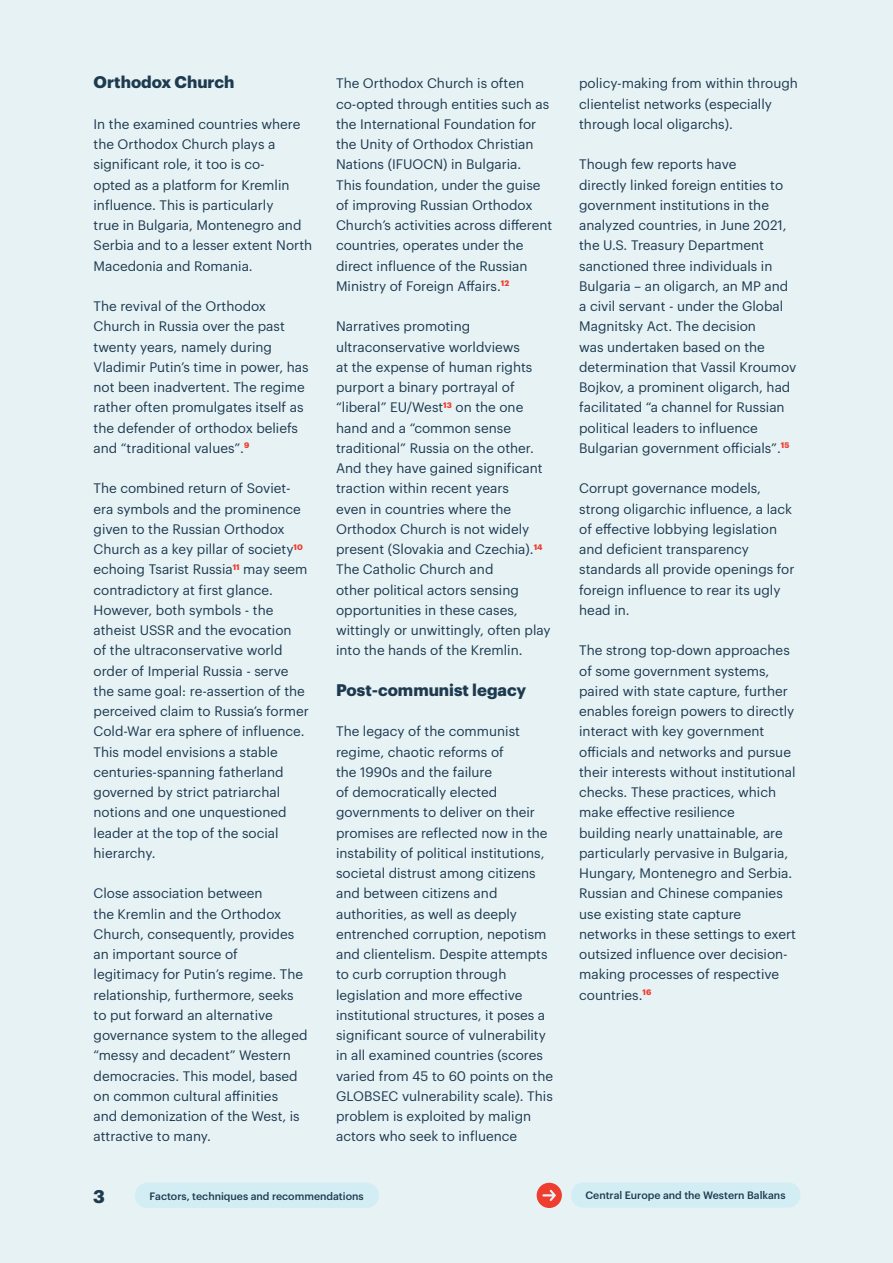
<style>
.page{position:relative;width:893px;height:1263px;background:#e7f2f5}
.page>*{position:absolute;margin:0;border:0;box-sizing:border-box;transform-origin:0 0}
.t1{font:700 18px "Graphik";color:#1d3a4f}
.t2{font:700 16.5px "Graphik";color:#1d3a4f}
.t3{font:13.5px/20.2px "Graphik";color:#1d3a4f}
.t4{font:500 10.5px "Graphik";color:#1d3a4f}
</style>
<div class="page">
<div style="left:571px;top:1182px;width:229px;height:26px;background:#d2edf4;border-radius:13px"></div>
<div style="left:135px;top:1183px;width:244px;height:25px;background:#d2edf4;border-radius:13px"></div>
<div style="left:537px;top:1183px;width:25px;height:25px;background:#ef3e30;border-radius:50%"></div>
<svg style="left:542px;top:1190px;width:14px;height:11px"></svg>
<p class="t2" style="left:94px;top:70px;width:142px">Orthodox Church</p>
<p class="t3" style="left:94px;top:113px;width:220px">In the examined countries where the Orthodox Church plays a significant role, it too is co-<br>opted as a platform for Kremlin influence. This is particularly<br>true in Bulgaria, Montenegro and<br>Serbia and to a lesser extent North<br>Macedonia and Romania.</p>
<p class="t3" style="left:94px;top:295px;width:217px">The revival of the Orthodox<br>Church in Russia over the past twenty years, namely during<br>Vladimir Putin’s time in power, has not been inadvertent. The regime rather often promulgates itself as the defender of orthodox beliefs and “traditional values”.<sup>9</sup></p>
<p class="t3" style="left:94px;top:477px;width:217px">The combined return of Soviet&shy;era symbols and the prominence given to the Russian Orthodox<br>Church as a key pillar of society<sup>10 </sup>echoing Tsarist Russia<sup>11</sup> may seem contradictory at first glance.<br>However, both symbols - the atheist USSR and the evocation<br>of the ultraconservative world order of Imperial Russia - serve the same goal: re-assertion of the perceived claim to Russia’s former<br>Cold-War era sphere of influence.<br>This model envisions a stable centuries-spanning fatherland governed by strict patriarchal notions and one unquestioned leader at the top of the social hierarchy.</p>
<p class="t3" style="left:94px;top:882px;width:215px">Close association between<br>the Kremlin and the Orthodox<br>Church, consequently, provides an important source of<br>legitimacy for Putin’s regime. The relationship, furthermore, seeks to put forward an alternative governance system to the alleged “messy and decadent” Western democracies. This model, based on common cultural affinities<br>and demonization of the West, is attractive to many.</p>
<p class="t3" style="left:336px;top:72px;width:218px">The Orthodox Church is often co-opted through entities such as the International Foundation for the Unity of Orthodox Christian<br>Nations (IFUOCN) in Bulgaria.<br>This foundation, under the guise of improving Russian Orthodox<br>Church’s activities across different countries, operates under the direct influence of the Russian<br>Ministry of Foreign Affairs.<sup>12</sup></p>
<p class="t3" style="left:336px;top:315px;width:216px">Narratives promoting ultraconservative worldviews<br>at the expense of human rights purport a binary portrayal of “liberal” EU/West<sup>13</sup> on the one hand and a “common sense traditional” Russia on the other.<br>And they have gained significant traction within recent years<br>even in countries where the<br>Orthodox Church is not widely present (Slovakia and Czechia).<sup>14<br></sup>The Catholic Church and<br>other political actors sensing opportunities in these cases, wittingly or unwittingly, often play into the hands of the Kremlin.</p>
<p class="t2" style="left:336px;top:677px;width:192px">Post-communist legacy</p>
<p class="t3" style="left:336px;top:720px;width:218px">The legacy of the communist regime, chaotic reforms of<br>the 1990s and the failure<br>of democratically elected governments to deliver on their promises are reflected now in the instability of political institutions, societal distrust among citizens and between citizens and authorities, as well as deeply entrenched corruption, nepotism and clientelism. Despite attempts to curb corruption through legislation and more effective institutional structures, it poses a significant source of vulnerability in all examined countries (scores varied from 45 to 60 points on the<br>GLOBSEC vulnerability scale). This problem is exploited by malign actors who seek to influence</p>
<p class="t3" style="left:579px;top:72px;width:220px">policy-making from within through clientelist networks (especially through local oligarchs).</p>
<p class="t3" style="left:579px;top:153px;width:219px">Though few reports have<br>directly linked foreign entities to government institutions in the analyzed countries, in June 2021, the U.S. Treasury Department sanctioned three individuals in<br>Bulgaria – an oligarch, an MP and a civil servant - under the Global<br>Magnitsky Act. The decision<br>was undertaken based on the determination that Vassil Kroumov<br>Bojkov, a prominent oligarch, had facilitated “a channel for Russian political leaders to influence<br>Bulgarian government officials”.<sup>15</sup></p>
<p class="t3" style="left:579px;top:477px;width:217px">Corrupt governance models, strong oligarchic influence, a lack of effective lobbying legislation and deficient transparency standards all provide openings for foreign influence to rear its ugly head in.</p>
<p class="t3" style="left:579px;top:639px;width:218px">The strong top-down approaches of some government systems, paired with state capture, further enables foreign powers to directly interact with key government officials and networks and pursue their interests without institutional checks. These practices, which make effective resilience<br>building nearly unattainable, are particularly pervasive in Bulgaria,<br>Hungary, Montenegro and Serbia.<br>Russian and Chinese companies use existing state capture networks in these settings to exert outsized influence over decision&shy;making processes of respective countries.<sup>16</sup></p>
<h1 class="t1" style="left:93px;top:1182px;width:13px">3</h1>
<p class="t4" style="left:150px;top:1188px;width:216px">Factors, techniques and recommendations</p>
<p class="t4" style="left:585px;top:1187px;width:202px">Central Europe and the Western Balkans</p>
</div>
